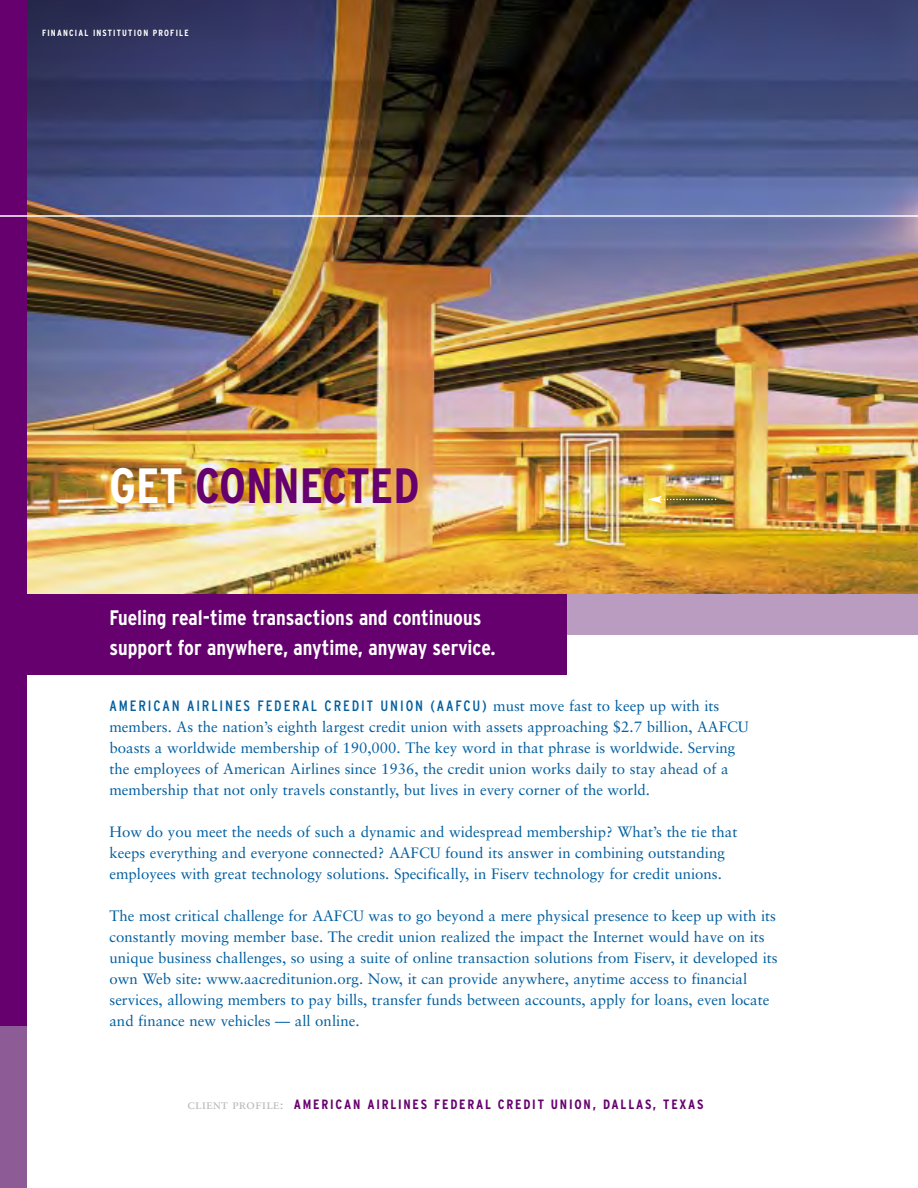
<style>
.page{position:relative;width:918px;height:1188px;background:#fff}
.page>*{position:absolute;margin:0;border:0;box-sizing:border-box;transform-origin:0 0}
.t1{font:700 condensed 49.5px "Interstate";color:#67006f}
.t2{font:700 condensed 21px/30px "Interstate";color:#fff}
.t3{font:15px/21px "Sabon";color:#005e9f}
.t4{font:condensed 15px "Interstate";letter-spacing:.125em;color:#005e9f}
.t5{font:700 condensed 13.5px "Interstate";letter-spacing:.13em;color:#67006f}
.t6{font:700 condensed 9px "Interstate";letter-spacing:.13em;color:#fff}
.s1{color:#fff}
.s2{font-family:"Sabon";font-stretch:normal}
.s3{font-family:"Sabon Roman SC";font-weight:400;font-stretch:normal;color:#bababa}
</style>
<div class="page">
<div style="left:284px;top:567px;width:634px;height:67px;background:#ba9cc0"></div>
<img style="left:27px;top:0;width:891px;height:594px">
<div style="left:0;top:0;width:27px;height:1188px;background:#67006f"></div>
<div style="left:0;top:1026px;width:27px;height:162px;background:#8d5b96"></div>
<svg style="left:648px;top:496px;width:68px;height:7px"></svg>
<div style="left:27px;top:594px;width:540px;height:81px;background:#67006f"></div>
<hr style="left:0;top:215px;width:918px;height:2px;background:#fff">
<p class="t6" style="left:42px;top:29px;width:148px">FINANCIAL INSTITUTION PROFILE</p>
<h1 class="t1" style="left:110px;top:467px;width:312px"><span class="s1">GET</span> CONNECTED</h1>
<h2 class="t2" style="left:110px;top:604px;width:388px">Fueling real-time transactions and continuous support for anywhere, anytime, anyway service.</h2>
<p class="t4" style="left:110px;top:700px;width:611px">AMERICAN AIRLINES FEDERAL CREDIT UNION (AAFCU) <span class="s2">must move fast to keep up with its</span></p>
<p class="t3" style="left:110px;top:718px;width:641px">members. As the nation’s eighth largest credit union with assets approaching $2.7 billion, AAFCU boasts a worldwide membership of 190,000. The key word in that phrase is worldwide. Serving the employees of American Airlines since 1936, the credit union works daily to stay ahead of a membership that not only travels constantly, but lives in every corner of the world.</p>
<p class="t3" style="left:110px;top:823px;width:629px">How do you meet the needs of such a dynamic and widespread membership? What’s the tie that keeps everything and everyone connected? AAFCU found its answer in combining outstanding employees with great technology solutions. Specifically, in Fiserv technology for credit unions.</p>
<p class="t3" style="left:110px;top:907px;width:670px">The most critical challenge for AAFCU was to go beyond a mere physical presence to keep up with its constantly moving member base. The credit union realized the impact the Internet would have on its unique business challenges, so using a suite of online transaction solutions from Fiserv, it developed its own Web site: www.aacreditunion.org. Now, it can provide anywhere, anytime access to financial services, allowing members to pay bills, transfer funds between accounts, apply for loans, even locate and finance new vehicles — all online.</p>
<p class="t5" style="left:187px;top:1099px;width:518px"><span class="s3">client profile:</span> AMERICAN AIRLINES FEDERAL CREDIT UNION, DALLAS, TEXAS</p>
</div>
